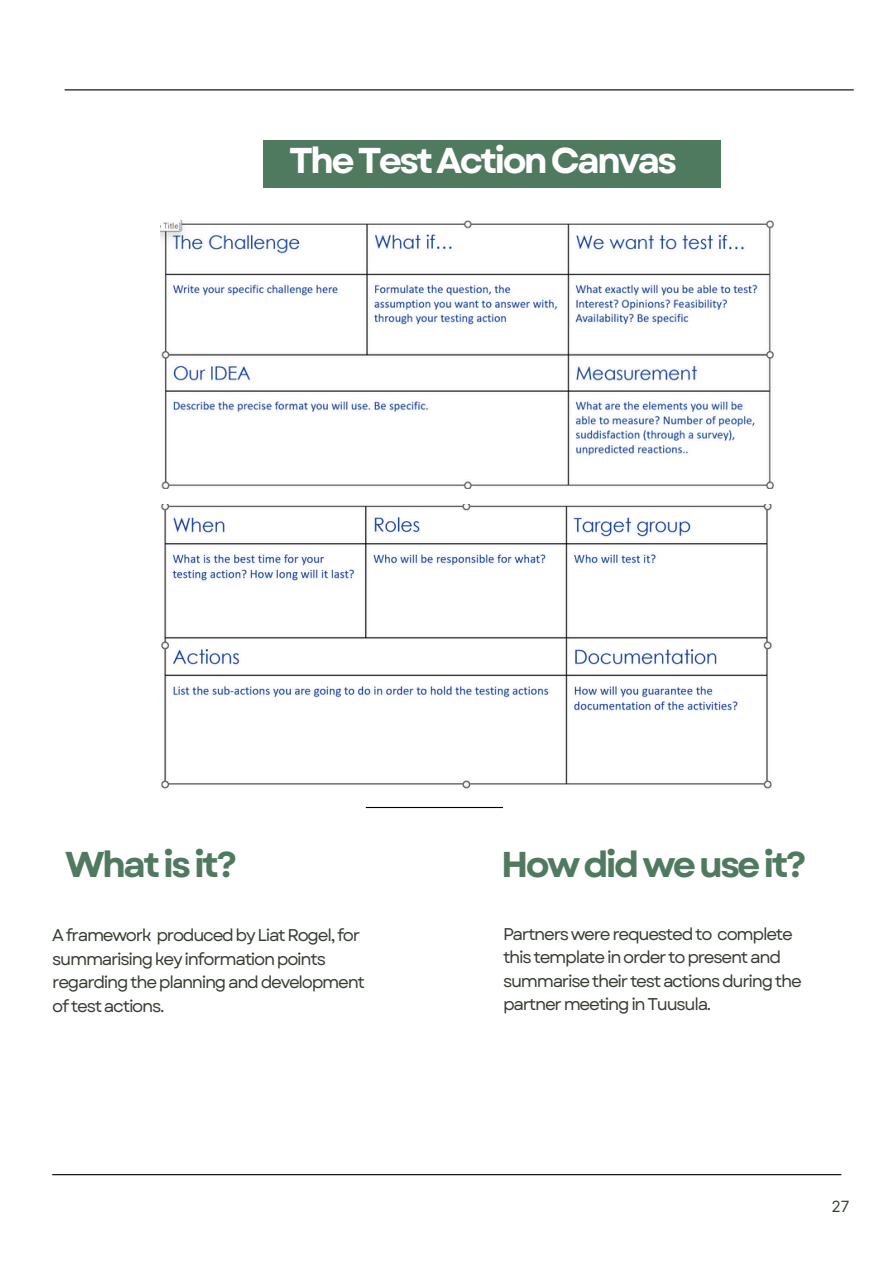
<style>
.page{position:relative;width:894px;height:1264px;background:#fff}
.page>*{position:absolute;margin:0;border:0;box-sizing:border-box;transform-origin:0 0}
.t1{font:700 35.85px "Garet";letter-spacing:-.075em;color:#507a5f}
.t2{font:700 35.85px "Garet";letter-spacing:-.075em;color:#fff}
.t3{font:16.95px/23.7px "Garet";letter-spacing:-.075em;color:#353d32}
.t4{font:15.45px "Inter";color:#353d32}
</style>
<div class="page">
<hr style="left:65px;top:89px;width:788px;height:1px;background:#000">
<div style="left:263px;top:140px;width:458px;height:47px;background:#507a5f"></div>
<hr style="left:366px;top:807px;width:137px;height:1px;background:#000">
<hr style="left:52px;top:1174px;width:789px;height:1px;background:#000">
<img style="left:161px;top:221px;width:613px;height:267px">
<img style="left:161px;top:504px;width:611px;height:285px">
<h1 class="t2" style="left:289px;top:135px;width:389px">The Test Action Canvas</h1>
<p class="t1" style="left:65px;top:838px;width:173px">What is it?</p>
<p class="t1" style="left:501px;top:838px;width:307px">How did we use it?</p>
<h1 class="t3" style="left:52px;top:923px;width:314px">A framework produced by Liat Rogel, for summarising key information points regarding the planning and development of test actions.</h1>
<p class="t3" style="left:503px;top:922px;width:300px">Partners were requested to complete this template in order to present and summarise their test actions during the partner meeting in Tuusula.</p>
<p class="t4" style="left:831px;top:1197px;width:20px">27</p>
</div>
